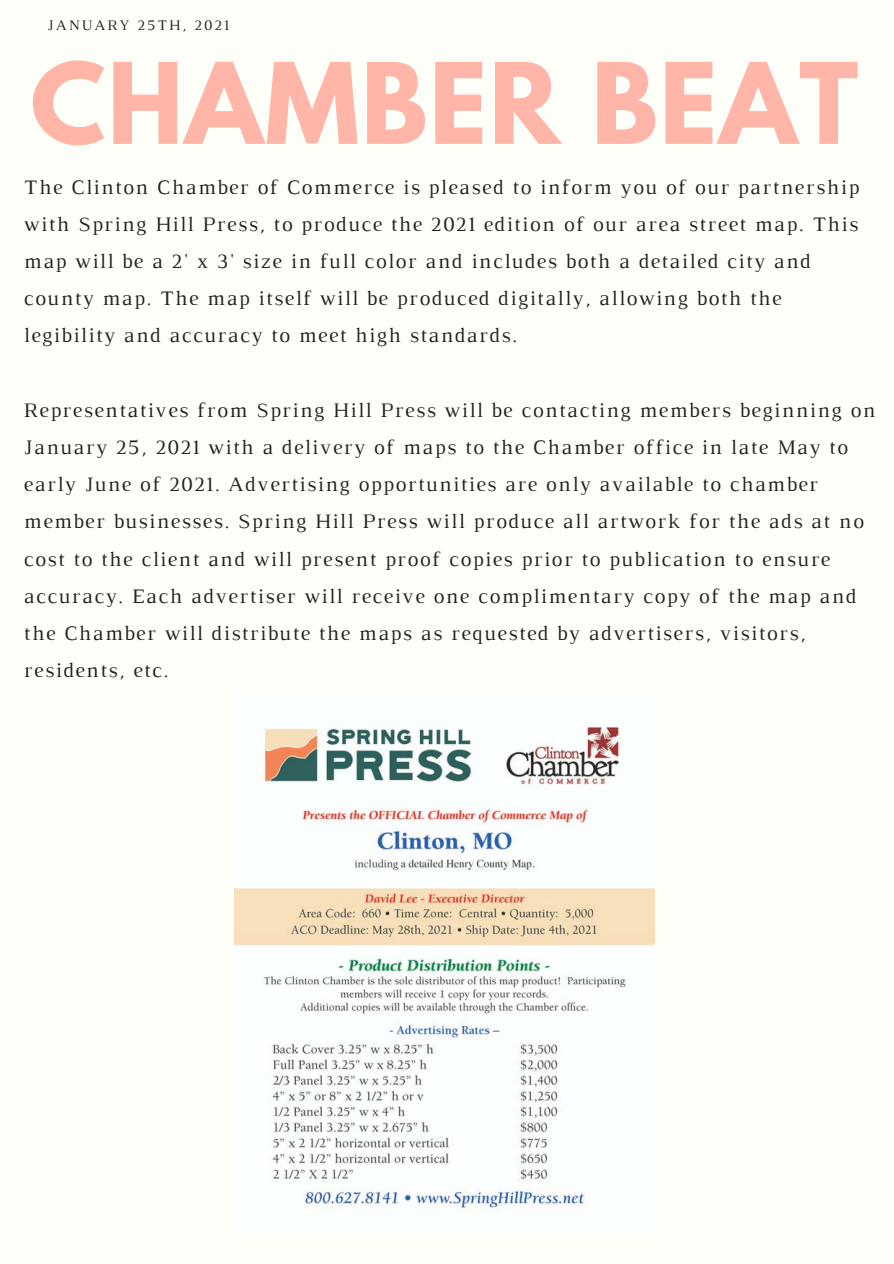
<style>
.page{position:relative;width:894px;height:1264px;background:#fff}
.page>*{position:absolute;margin:0;border:0;box-sizing:border-box;transform-origin:0 0}
.t1{font:700 99.3px "League Spartan";letter-spacing:.02em;color:#ffb6a9}
.t2{font:21px/37.2px "Luthier";letter-spacing:.07em;color:#222}
.t3{font:14.85px "Luthier";letter-spacing:.14em;color:#222}
</style>
<div class="page">
<div style="left:0;top:0;width:893px;height:1263px;background:#fffff9"></div>
<img style="left:234px;top:726px;width:420px;height:486px">
<p class="t3" style="left:48px;top:20px;width:183px">JANUARY 25TH, 2021</p>
<p class="t1" style="left:31px;top:54px;width:829px">CHAMBER BEAT</p>
<p class="t2" style="left:24px;top:170px;width:836px">The Clinton Chamber of Commerce is pleased to inform you of our partnership with Spring Hill Press, to produce the 2021 edition of our area street map. This map will be a 2' x 3' size in full color and includes both a detailed city and county map. The map itself will be produced digitally, allowing both the legibility and accuracy to meet high standards.</p>
<p class="t2" style="left:24px;top:393px;width:852px">Representatives from Spring Hill Press will be contacting members beginning on January 25, 2021 with a delivery of maps to the Chamber office in late May to early June of 2021. Advertising opportunities are only available to chamber member businesses. Spring Hill Press will produce all artwork for the ads at no cost to the client and will present proof copies prior to publication to ensure accuracy. Each advertiser will receive one complimentary copy of the map and the Chamber will distribute the maps as requested by advertisers, visitors, residents, etc.</p>
</div>
